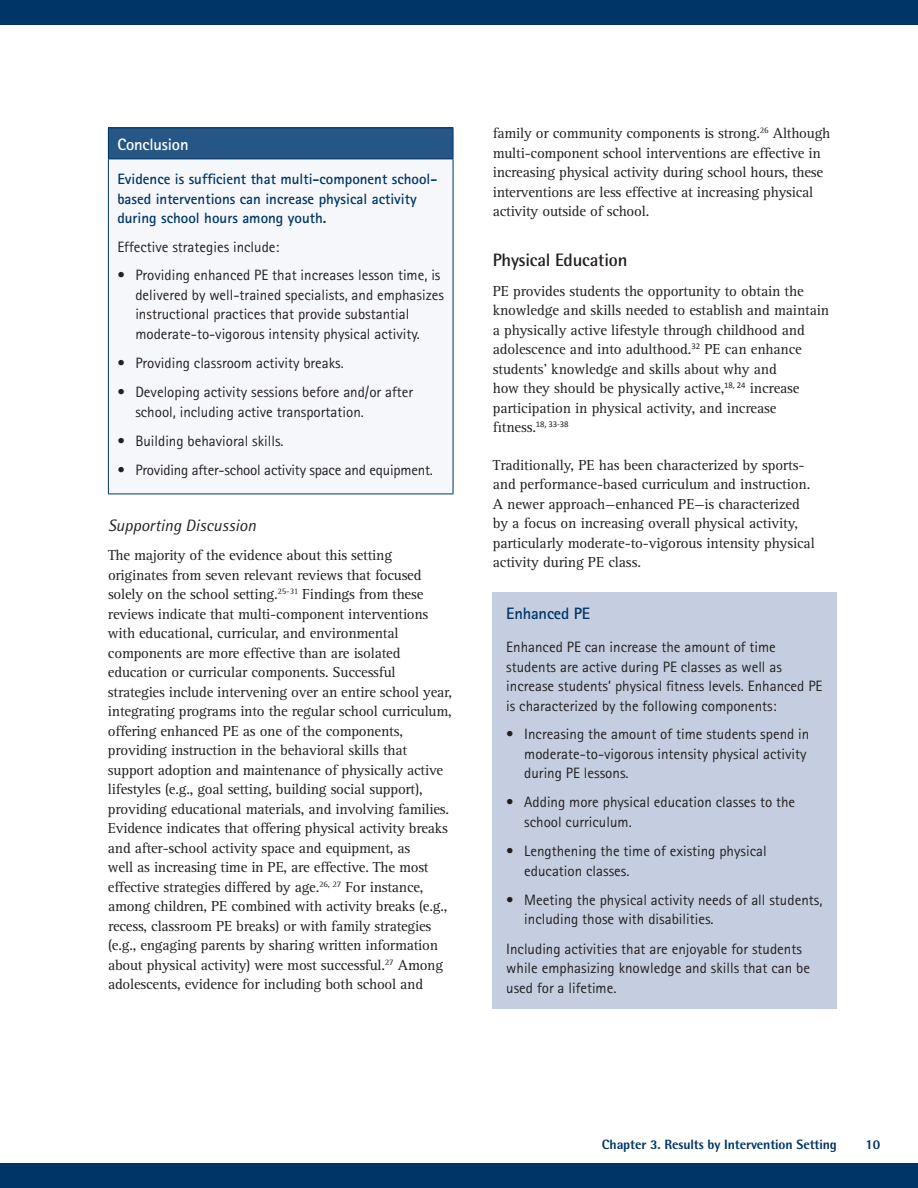
<style>
.page{position:relative;width:918px;height:1188px;background:#fff}
.page>*{position:absolute;margin:0;border:0;box-sizing:border-box;transform-origin:0 0}
.t1{font:700 18px "Rotis Semi Sans";letter-spacing:-.01em;color:#231f20}
.t2{font:italic 16.5px "Rotis Semi Sans";color:#231f20}
.t3{font:700 16.5px "Rotis Sans Serif";letter-spacing:-.01em;color:#fff}
.t4{font:700 16.5px "Rotis Sans Serif";letter-spacing:-.01em;color:#003667}
.t5{font:15px/19.5px "Rotis Serif";letter-spacing:-.015em;color:#231f20}
.t6{font:15px/19.5px "Rotis Sans Serif";color:#231f20}
.t7{font:700 15px/19.5px "Rotis Sans Serif";color:#003667}
.t8{font:800 13.5px "Rotis Semi Sans";letter-spacing:-.01em;color:#003667}
</style>
<div class="page">
<div style="left:0;top:1163px;width:918px;height:25px;background:#003667"></div>
<div style="left:0;top:0;width:918px;height:25px;background:#003667"></div>
<div style="left:493px;top:592px;width:344px;height:418px;background:#c5cee0"></div>
<div style="left:108px;top:128px;width:345px;height:31px;background:#265685"></div>
<div style="left:108px;top:159px;width:345px;height:335px;background:#f6f7fa"></div>
<hr style="left:108px;top:159px;width:1px;height:335px;background:#003667">
<hr style="left:453px;top:159px;width:1px;height:335px;background:#003667">
<hr style="left:108px;top:494px;width:345px;height:1px;background:#003667">
<hr style="left:108px;top:128px;width:345px;height:1px;background:#003667">
<hr style="left:108px;top:128px;width:1px;height:31px;background:#003667">
<hr style="left:453px;top:128px;width:1px;height:31px;background:#003667">
<hr style="left:108px;top:159px;width:345px;height:1px;background:#003667">
<h3 class="t3" style="left:117px;top:134px;width:73px">Conclusion</h3>
<p class="t7" style="left:117px;top:169px;width:321px">Evidence is sufficient that multi-component school&shy;based interventions can increase physical activity during school hours among youth.</p>
<p class="t6" style="left:117px;top:237px;width:164px">Effective strategies include:</p>
<p class="t6" style="left:135px;top:265px;width:310px;text-indent:-18px">• Providing enhanced PE that increases lesson time, is delivered by well-trained specialists, and emphasizes instructional practices that provide substantial moderate-to-vigorous intensity physical activity.</p>
<p class="t6" style="left:117px;top:353px;width:228px">• Providing classroom activity breaks.</p>
<p class="t6" style="left:135px;top:382px;width:279px;text-indent:-18px">• Developing activity sessions before and/or after school, including active transportation.</p>
<p class="t6" style="left:117px;top:431px;width:168px">• Building behavioral skills.</p>
<p class="t6" style="left:117px;top:460px;width:317px">• Providing after-school activity space and equipment.</p>
<h4 class="t2" style="left:108px;top:515px;width:149px">Supporting Discussion</h4>
<p class="t5" style="left:108px;top:546px;width:346px">The majority of the evidence about this setting originates from seven relevant reviews that focused solely on the school setting.<sup>25-31</sup> Findings from these reviews indicate that multi-component interventions with educational, curricular, and environmental components are more effective than are isolated education or curricular components. Successful strategies include intervening over an entire school year, integrating programs into the regular school curriculum, offering enhanced PE as one of the components, providing instruction in the behavioral skills that support adoption and maintenance of physically active lifestyles (e.g., goal setting, building social support), providing educational materials, and involving families.<br>Evidence indicates that offering physical activity breaks and after-school activity space and equipment, as<br>well as increasing time in PE, are effective. The most effective strategies differed by age.<sup>26,</sup> <sup>27</sup> For instance, among children, PE combined with activity breaks (e.g., recess, classroom PE breaks) or with family strategies (e.g., engaging parents by sharing written information about physical activity) were most successful.<sup>27</sup> Among adolescents, evidence for including both school and</p>
<p class="t5" style="left:493px;top:124px;width:339px">family or community components is strong.<sup>26</sup> Although multi-component school interventions are effective in increasing physical activity during school hours, these interventions are less effective at increasing physical activity outside of school.</p>
<h3 class="t1" style="left:493px;top:249px;width:136px">Physical Education</h3>
<p class="t5" style="left:493px;top:281px;width:338px">PE provides students the opportunity to obtain the knowledge and skills needed to establish and maintain a physically active lifestyle through childhood and adolescence and into adulthood.<sup>32</sup> PE can enhance students’ knowledge and skills about why and<br>how they should be physically active,<sup>18,</sup> <sup>24</sup> increase participation in physical activity, and increase fitness.<sup>18,</sup> <sup>33-38</sup></p>
<p class="t5" style="left:493px;top:455px;width:324px">Traditionally, PE has been characterized by sports&shy;and performance-based curriculum and instruction.<br>A newer approach—enhanced PE—is characterized by a focus on increasing overall physical activity, particularly moderate-to-vigorous intensity physical activity during PE class.</p>
<h4 class="t4" style="left:506px;top:603px;width:85px">Enhanced PE</h4>
<p class="t6" style="left:506px;top:637px;width:318px">Enhanced PE can increase the amount of time students are active during PE classes as well as increase students’ physical fitness levels. Enhanced PE is characterized by the following components:</p>
<p class="t6" style="left:524px;top:724px;width:287px;text-indent:-18px">• Increasing the amount of time students spend in moderate-to-vigorous intensity physical activity during PE lessons.</p>
<p class="t6" style="left:524px;top:792px;width:273px;text-indent:-18px">• Adding more physical education classes to the school curriculum.</p>
<p class="t6" style="left:524px;top:841px;width:244px;text-indent:-18px">• Lengthening the time of existing physical education classes.</p>
<p class="t6" style="left:524px;top:890px;width:300px;text-indent:-18px">• Meeting the physical activity needs of all students, including those with disabilities.</p>
<p class="t6" style="left:506px;top:939px;width:305px">Including activities that are enjoyable for students while emphasizing knowledge and skills that can be used for a lifetime.</p>
<p class="t8" style="left:602px;top:1136px;width:237px">Chapter 3. Results by Intervention Setting</p>
<p class="t8" style="left:865px;top:1136px;width:17px">10</p>
</div>
